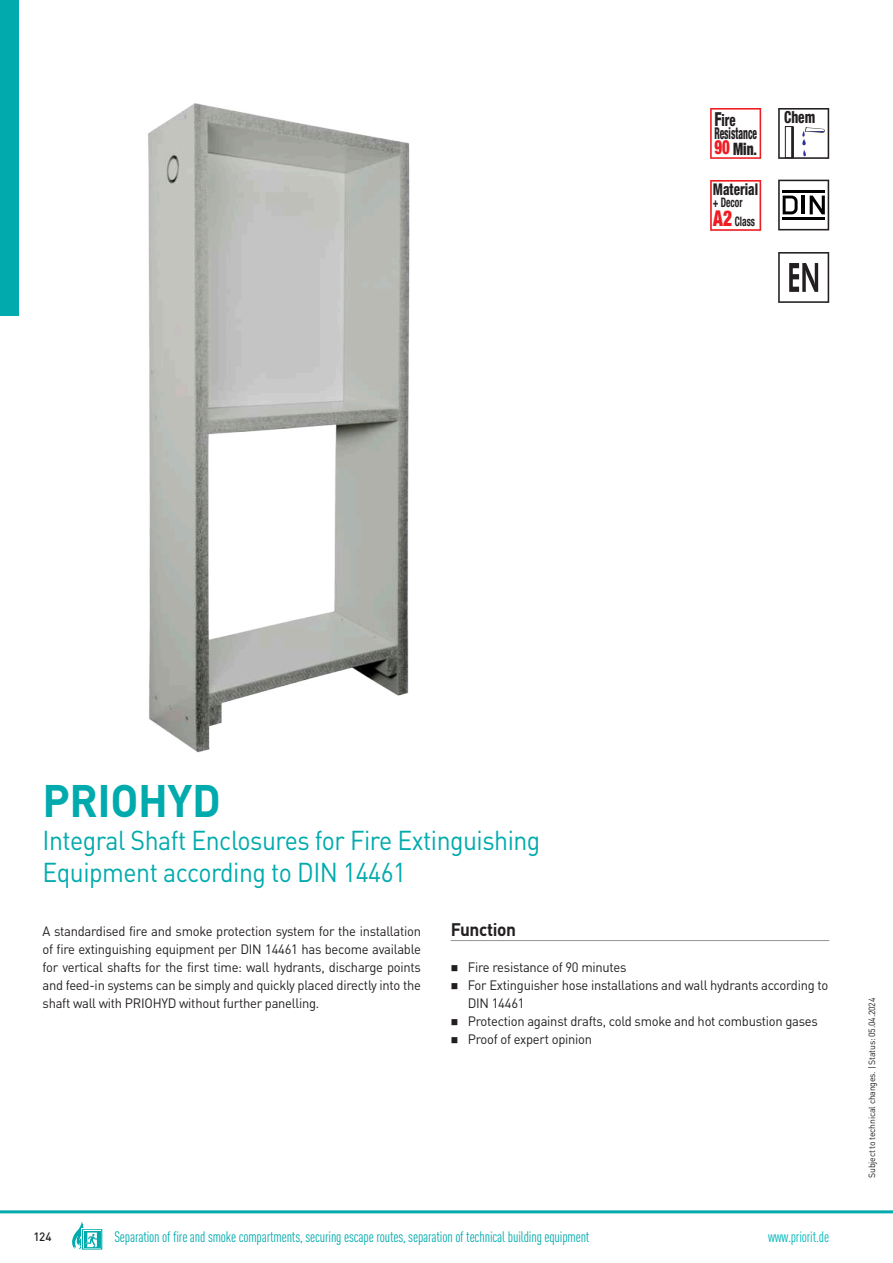
<style>
.page{position:relative;width:893px;height:1263px;background:#fff}
.page>*{position:absolute;margin:0;border:0;box-sizing:border-box;transform-origin:0 0}
.t1{font:700 45px "DINOT";letter-spacing:-.01em;color:#00aaad}
.t2{font:27px/32.4px "DINOT";letter-spacing:-.02em;color:#00aaad;scale:.92 1}
.t3{font:900 condensed 19.65px "Helvetica Neue LT Std";color:#ee1d23;scale:.76 1}
.t4{font:700 18px "DINOT";letter-spacing:-.02em;color:#231f20;scale:.96 1}
.t5{font:900 condensed 17.25px "Helvetica Neue LT Std";color:#231f20;scale:.78 1}
.t6{font:800 condensed 16.65px "Helvetica Neue LT Std";color:#231f20;scale:.77 1}
.t7{font:800 condensed 16.65px "Helvetica Neue LT Std";color:#231f20;scale:.8 1}
.t8{font:800 condensed 16.2px "Helvetica Neue LT Std";color:#231f20;scale:.58 1}
.t9{font:800 condensed 16.2px "Helvetica Neue LT Std";color:#231f20;scale:.81 1}
.t10{font:condensed 15px "DINOT";letter-spacing:-.01em;color:#00aaad}
.t11{font:condensed 15px "DINOT";letter-spacing:-.01em;color:#00b6ba}
.t12{font:13.5px/18px "DINOT";letter-spacing:-.02em;color:#231f20;text-align:justify;scale:.96 1}
.t13{font:700 condensed 13.2px/18.5px "Helvetica Neue LT Std";color:#231f20;scale:.72 1}
.t14{font:500 12px "DINOT";color:#231f20;scale:.96 1}
.t15{font:9px "DINOT";letter-spacing:-.02em;color:#231f20;scale:.96 1}
.s1{font-size:19.35px}
.s2{font-size:12.15px}
.s3{font-weight:900;font-size:21.75px;color:#ee1d23}
</style>
<div class="page">
<img style="left:148px;top:103px;width:262px;height:650px">
<svg style="left:710px;top:180px;width:51px;height:51px"></svg>
<svg style="left:710px;top:108px;width:51px;height:51px"></svg>
<svg style="left:778px;top:108px;width:51px;height:51px"></svg>
<svg style="left:778px;top:180px;width:51px;height:50px"></svg>
<svg style="left:778px;top:252px;width:51px;height:51px"></svg>
<hr style="left:451px;top:940px;width:378px;height:1px;background:#939598">
<hr style="left:0;top:1210px;width:893px;height:3px;background:#00aaad">
<div style="left:0;top:0;width:19px;height:316px;background:#00aaad"></div>
<svg style="left:81px;top:1229px;width:22px;height:21px"></svg>
<div style="left:82px;top:1229px;width:20px;height:20px;border:1px solid #00aaad"></div>
<div style="left:83px;top:1231px;width:18px;height:17px;background:#00aaad"></div>
<svg style="left:72px;top:1222px;width:25px;height:27px"></svg>
<p class="t6" style="left:714px;top:110px;width:29px"><span class="s1">F</span>ire</p>
<p class="t8" style="left:714px;top:124px;width:75px">Resistance</p>
<p class="t5" style="left:733px;top:139px;width:32px">Min<span class="s2">.</span></p>
<h3 class="t3" style="left:714px;top:136px;width:22px">90</h3>
<p class="t9" style="left:713px;top:180px;width:58px">Material</p>
<p class="t13" style="left:713px;top:193px;width:60px">+ Decor<br><span class="s3">A2</span> Class</p>
<p class="t7" style="left:784px;top:108px;width:40px">Chem</p>
<h1 class="t1" style="left:43px;top:781px;width:180px">PRIOHYD</h1>
<h2 class="t2" style="left:43px;top:826px;width:543px">Integral Shaft Enclosures for Fire Extinguishing<br>Equipment according to DIN 14461</h2>
<h3 class="t4" style="left:451px;top:921px;width:70px">Function</h3>
<p class="t12" style="left:43px;top:923px;width:396px">A standardised fire and smoke protection system for the installation of fire extinguishing equipment per DIN 14461 has become available for vertical shafts for the first time: wall hydrants, discharge points and feed-in systems can be simply and quickly placed directly into the shaft wall with PRIOHYD without further panelling.</p>
<p class="t12" style="left:468px;top:959px;width:377px;text-align:left">Fire resistance of 90 minutes<br>For Extinguisher hose installations and wall hydrants according to DIN 14461<br>Protection against drafts, cold smoke and hot combustion gases Proof of expert opinion</p>
<p class="t14" style="left:33px;top:1231px;width:20px">124</p>
<p class="t10" style="left:114px;top:1230px;width:477px">Separation of fire and smoke compartments, securing escape routes, separation of technical building equipment</p>
<p class="t11" style="left:768px;top:1230px;width:63px">www.priorit.de</p>
<p class="t15" style="left:868px;top:1178px;width:189px;rotate:-90deg">Subject to technical changes. | Status: 05.04.2024</p>
</div>
